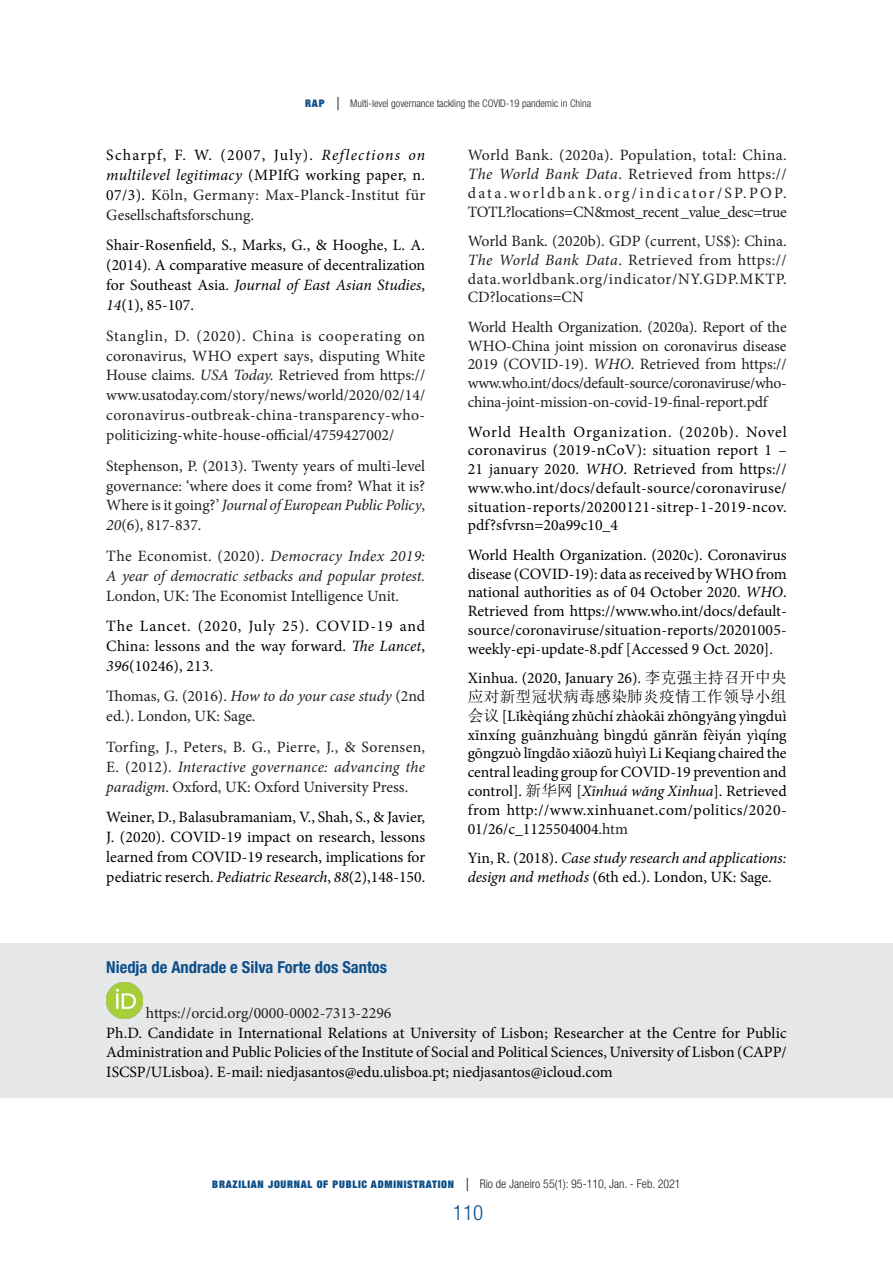
<style>
.page{position:relative;width:893px;height:1263px;background:#fff}
.page>*{position:absolute;margin:0;border:0;box-sizing:border-box;transform-origin:0 0}
.t1{font:300 condensed 21px "Helvetica Neue LT Std";color:#0c4f89}
.AUTOR{font:700 condensed 16.5px "Helvetica Neue LT Std";color:#0c4f89}
.BIBLIOGRAFIA{font:15.75px/20px "Minion Pro";color:#231f20;text-align:justify}
.BIBLIOGRAFIA-2{font:15.75px/18.8px "Minion Pro";letter-spacing:.005em;color:#000;text-align:justify}
.autores_final_1{font:15.75px/19.5px "Minion Pro";color:#000;text-align:justify}
.BIBLIOGRAFIA-3{font:italic 15.75px/20px "Minion Pro";letter-spacing:-.01em;color:#231f20;text-align:justify}
.BIBLIOGRAFIA-4{font:italic 15.75px/18.8px "Minion Pro";letter-spacing:-.01em;color:#000}
.autores_final_1-2{font:15.75px "Minion Pro";color:#231f20}
.t2{font:900 expanded 10.5px "Helvetica Neue";letter-spacing:.07em;color:#0c4f89}
.t3{font:300 condensed 10.5px "Helvetica Neue LT Std";color:#231f20}
.s1{font-family:"Helvetica Neue";font-weight:900;font-stretch:expanded;color:#0c4f89}
.s2{font-size:18px}
.s3{color:#000}
.s4{font-style:italic;color:#000}
.s5{font-style:italic}
.s6{font-style:normal}
.s7{font-family:"Sim Sun"}
.s8{font-family:"Times New Roman";font-size:15px}
.s9{font-family:"Times New Roman";font-style:italic;font-size:15px}
.s10{color:#231f20}
.s11{font-family:"Helvetica Neue LT Std";font-weight:300;font-stretch:condensed;font-size:18px;color:#231f20}
.s12{font-family:"Helvetica Neue LT Std";font-weight:300;font-stretch:condensed;font-size:12px;color:#231f20}
</style>
<div class="page">
<div style="left:0;top:943px;width:892px;height:155px;background:#e6e7e9"></div>
<img style="left:106px;top:982px;width:36px;height:36px">
<p class="t3" style="left:305px;top:98px;width:287px"><span class="s1">RAP</span> <span class="s2">|</span> Multi-level governance tackling the COVID-19 pandemic in China</p>
<p class="BIBLIOGRAFIA" style="left:106px;top:145px;width:320px"><span class="s3">Scharpf, F. W. (2007, July).</span> <span class="s4">Reflections on multilevel legitimacy</span> <span class="s3">(MPIfG working paper, n.<br>07/3).</span> Köln, Germany: Max-Planck-Institut für Gesellschaftsforschung.</p>
<p class="BIBLIOGRAFIA-2" style="left:106px;top:236px;width:320px;line-height:20px">Shair-Rosenfield, S., Marks, G., &amp; Hooghe, L. A. (2014). A comparative measure of decentralization for Southeast Asia. <span class="s5">Journal of East Asian Studies</span>, <span class="s5">14</span>(1), 85-107.</p>
<p class="BIBLIOGRAFIA" style="left:106px;top:326px;width:320px">Stanglin, D. (2020). China is cooperating on coronavirus, WHO expert says, disputing White House claims. <span class="s5">USA Today.</span> Retrieved from https:// www.usatoday.com/story/news/world/2020/02/14/ coronavirus-outbreak-china-transparency-who&shy;politicizing-white-house-official/4759427002/</p>
<p class="BIBLIOGRAFIA" style="left:106px;top:456px;width:320px">Stephenson, P. (2013). Twenty years of multi-level governance: ‘where does it come from? What it is?<br>Where is it going?’ <span class="s5">Journal of European Public Policy</span>, <span class="s5">20</span>(6), 817-837.</p>
<p class="BIBLIOGRAFIA-3" style="left:106px;top:546px;width:320px"><span class="s6">The Economist. (2020).</span> Democracy Index 2019:<br>A year of democratic setbacks and popular protest.<br><span class="s6">London, UK: The Economist Intelligence Unit.</span></p>
<p class="BIBLIOGRAFIA-2" style="left:106px;top:616px;width:320px;line-height:20px">The Lancet. (2020, July 25). COVID-19 and China: lessons and the way forward. <span class="s5">The Lancet</span>, <span class="s5">396</span>(10246), 213.</p>
<p class="BIBLIOGRAFIA" style="left:106px;top:686px;width:320px">Thomas, G. (2016). <span class="s5">How to do your case study</span> (2nd ed.). London, UK: Sage.</p>
<p class="BIBLIOGRAFIA" style="left:106px;top:737px;width:320px">Torfing, J., Peters, B. G., Pierre, J., &amp; Sorensen, E. (2012). <span class="s5">Interactive governance: advancing the paradigm</span>. Oxford, UK: Oxford University Press.</p>
<p class="BIBLIOGRAFIA-2" style="left:106px;top:807px;width:320px;line-height:20px">Weiner, D., Balasubramaniam, V., Shah, S., &amp; Javier, J. (2020). COVID-19 impact on research, lessons learned from COVID-19 research, implications for pediatric reserch. <span class="s5">Pediatric Research</span>, <span class="s5">88</span>(2),148-150.</p>
<p class="BIBLIOGRAFIA" style="left:468px;top:146px;width:321px;line-height:18.8px">World Bank. (2020a). Population, total: China.<br><span class="s5">The World Bank Data</span>. Retrieved from https:// data.worldbank.org/indicator/SP.POP.<br>TOTL?locations=CN&amp;most_recent _value_desc=true</p>
<p class="BIBLIOGRAFIA" style="left:468px;top:232px;width:320px;line-height:18.8px">World Bank. (2020b). GDP (current, US$): China.<br><span class="s5">The World Bank Data</span>. Retrieved from https:// data.worldbank.org/indicator/NY.GDP.MKTP.<br>CD?locations=CN</p>
<p class="BIBLIOGRAFIA" style="left:468px;top:318px;width:321px;line-height:18.8px">World Health Organization. (2020a). Report of the WHO-China joint mission on coronavirus disease 2019 (COVID-19). <span class="s5">WHO</span>. Retrieved from https:// www.who.int/docs/default-source/coronaviruse/who&shy;china-joint-mission-on-covid-19-final-report.pdf</p>
<p class="BIBLIOGRAFIA-2" style="left:468px;top:422px;width:320px">World Health Organization. (2020b). Novel coronavirus (2019-nCoV): situation report 1 – 21 january 2020. <span class="s5">WHO</span>. Retrieved from https:// www.who.int/docs/default-source/coronaviruse/ situation-reports/20200121-sitrep-1-2019-ncov. pdf?sfvrsn=20a99c10_4</p>
<p class="BIBLIOGRAFIA-2" style="left:468px;top:545px;width:320px">World Health Organization. (2020c). Coronavirus disease (COVID-19): data as received by WHO from national authorities as of 04 October 2020. <span class="s5">WHO</span>.<br>Retrieved from https://www.who.int/docs/default&shy;source/coronaviruse/situation-reports/20201005- weekly-epi-update-8.pdf [Accessed 9 Oct. 2020].</p>
<p class="BIBLIOGRAFIA-2" style="left:468px;top:669px;width:320px">Xinhua. (2020, January 26). <span class="s7">李克强主持召开中央应对新型冠状病毒感染肺炎疫情工作领导小组会议</span> [L<span class="s8">ǐ</span>kèqiáng zh<span class="s8">ǔ</span>chí zhàokāi zhōngyāng yìngduì xīnxíng guānzhuàng bìngdú g<span class="s8">ǎ</span>nr<span class="s8">ǎ</span>n fèiyán yìqíng gōngzuò l<span class="s8">ǐ</span>ngd<span class="s8">ǎ</span>o xi<span class="s8">ǎ</span>oz<span class="s8">ǔ</span> huìyì Li Keqiang chaired the central leading group for COVID-19 prevention and control]. <span class="s7">新华网</span> [<span class="s5">Xīnhuá w</span><span class="s9">ǎ</span><span class="s5">ng Xinhua</span>]. Retrieved from http://www.xinhuanet.com/politics/2020- 01/26/c_1125504004<span class="s10">.htm</span></p>
<p class="BIBLIOGRAFIA-4" style="left:468px;top:849px;width:320px"><span class="s6">Yin, R. (2018).</span> Case study research and applications: design and methods <span class="s6">(6th ed.). London, UK: Sage.</span></p>
<p class="AUTOR" style="left:106px;top:957px;width:282px">Niedja de Andrade e Silva Forte dos Santos</p>
<p class="autores_final_1-2" style="left:146px;top:1003px;width:247px">https://orcid.org/0000-0002-7313-2296</p>
<p class="autores_final_1" style="left:106px;top:1023px;width:682px">Ph.D. Candidate in International Relations at University of Lisbon; Researcher at the Centre for Public Administration and Public Policies of the Institute of Social and Political Sciences, University of Lisbon (CAPP/ ISCSP/ULisboa). E-mail: niedjasantos@edu.ulisboa.pt; niedjasantos@icloud.com</p>
<p class="t2" style="left:212px;top:1177px;width:470px">BRAZILIAN JOURNAL OF PUBLIC ADMINISTRATION <span class="s11">|</span> <span class="s12">Rio de Janeiro 55(1): 95-110, Jan. - Feb. 2021</span></p>
<h1 class="t1" style="left:453px;top:1200px;width:32px">110</h1>
</div>
